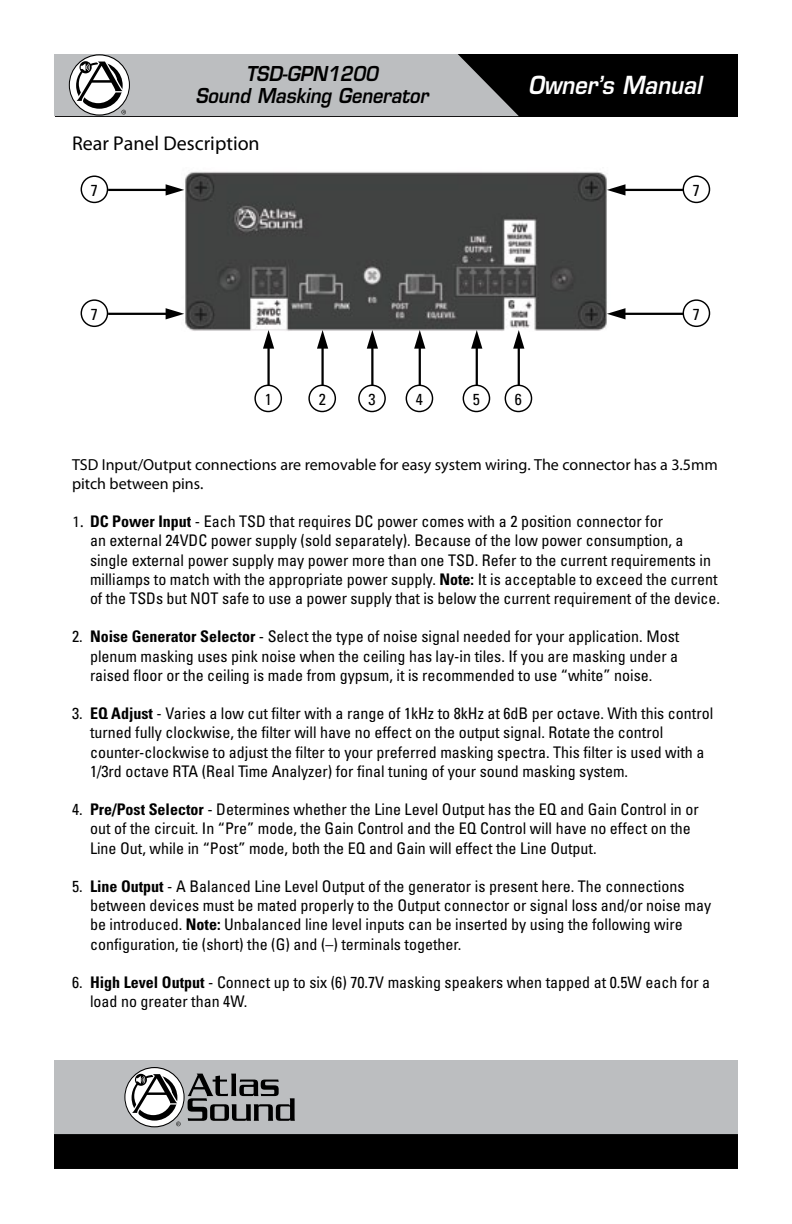
<style>
.page{position:relative;width:792px;height:1224px;background:#fff}
.page>*{position:absolute;margin:0;border:0;box-sizing:border-box;transform-origin:0 0}
.t1{font:italic 600 24.2px "Eurostile LT Std";color:#fff;scale:.9 1}
.t2{font:italic 600 20px/22px "Eurostile LT Std";color:#000;text-align:center;scale:.9 1}
.t3{font:700 condensed 20px "Univers";color:#000}
.t4{font:condensed 16px/19.2px "Univers";color:#000}
.s1{font-weight:700}
</style>
<div class="page">
<div style="left:56px;top:54px;width:682px;height:62px;background:#000"></div>
<svg style="left:54px;top:54px;width:465px;height:62px"></svg>
<div style="left:54px;top:1060px;width:684px;height:109px;background:#bcbec0"></div>
<div style="left:54px;top:1134px;width:684px;height:35px;background:#000"></div>
<svg style="left:188px;top:1074px;width:107px;height:47px"></svg>
<svg style="left:124px;top:1067px;width:61px;height:60px"></svg>
<svg style="left:125px;top:1068px;width:59px;height:58px"></svg>
<svg style="left:131px;top:1073px;width:50px;height:53px"></svg>
<img style="left:185px;top:171px;width:422px;height:160px">
<div style="left:254px;top:385px;width:28px;height:27px;border:1px solid #000;border-radius:50%"></div>
<div style="left:308px;top:385px;width:28px;height:27px;border:1px solid #000;border-radius:50%"></div>
<div style="left:358px;top:385px;width:28px;height:27px;border:1px solid #000;border-radius:50%"></div>
<div style="left:406px;top:385px;width:27px;height:27px;border:1px solid #000;border-radius:50%"></div>
<div style="left:463px;top:385px;width:27px;height:27px;border:1px solid #000;border-radius:50%"></div>
<div style="left:505px;top:385px;width:27px;height:27px;border:1px solid #000;border-radius:50%"></div>
<svg style="left:263px;top:330px;width:11px;height:55px"></svg>
<svg style="left:317px;top:330px;width:11px;height:55px"></svg>
<svg style="left:367px;top:330px;width:11px;height:55px"></svg>
<svg style="left:414px;top:330px;width:11px;height:55px"></svg>
<svg style="left:471px;top:330px;width:11px;height:55px"></svg>
<svg style="left:513px;top:330px;width:11px;height:55px"></svg>
<div style="left:683px;top:175px;width:27px;height:28px;border:1px solid #000;border-radius:50%"></div>
<svg style="left:607px;top:184px;width:76px;height:12px"></svg>
<div style="left:81px;top:175px;width:27px;height:28px;border:1px solid #000;border-radius:50%"></div>
<svg style="left:108px;top:184px;width:76px;height:12px"></svg>
<div style="left:81px;top:299px;width:27px;height:28px;border:1px solid #000;border-radius:50%"></div>
<svg style="left:108px;top:308px;width:76px;height:11px"></svg>
<div style="left:683px;top:299px;width:27px;height:28px;border:1px solid #000;border-radius:50%"></div>
<svg style="left:607px;top:308px;width:76px;height:11px"></svg>
<p class="t2" style="left:195px;top:63px;width:260px">TSD-GPN1200<br>Sound Masking Generator</p>
<p class="t3" style="left:72px;top:131px;width:189px">Rear Panel Description</p>
<h1 class="t1" style="left:528px;top:70px;width:194px">Owner’s Manual</h1>
<p class="t4" style="left:91px;top:180px;width:9px">7</p>
<p class="t4" style="left:693px;top:180px;width:9px">7</p>
<p class="t4" style="left:91px;top:304px;width:9px">7</p>
<p class="t4" style="left:693px;top:304px;width:9px">7</p>
<p class="t4" style="left:265px;top:389px;width:9px">1</p>
<p class="t4" style="left:319px;top:389px;width:9px">2</p>
<p class="t4" style="left:368px;top:389px;width:9px">3</p>
<p class="t4" style="left:416px;top:389px;width:9px">4</p>
<p class="t4" style="left:473px;top:389px;width:9px">5</p>
<p class="t4" style="left:515px;top:389px;width:9px">6</p>
<p class="t4" style="left:72px;top:454px;width:647px">TSD Input/Output connections are removable for easy system wiring. The connector has a 3.5mm pitch between pins.</p>
<p class="t4" style="left:90px;top:512px;width:632px;text-indent:-18px">1. <span class="s1">DC Power Input</span> - Each TSD that requires DC power comes with a 2 position connector for<br>an external 24VDC power supply (sold separately). Because of the low power consumption, a single external power supply may power more than one TSD. Refer to the current requirements in milliamps to match with the appropriate power supply. <span class="s1">Note:</span> It is acceptable to exceed the current of the TSDs but NOT safe to use a power supply that is below the current requirement of the device.</p>
<p class="t4" style="left:90px;top:627px;width:591px;text-align:justify;text-indent:-18px">2. <span class="s1">Noise Generator Selector</span> - Select the type of noise signal needed for your application. Most plenum masking uses pink noise when the ceiling has lay-in tiles. If you are masking under a raised floor or the ceiling is made from gypsum, it is recommended to use “white” noise.</p>
<p class="t4" style="left:90px;top:704px;width:625px;text-indent:-18px">3. <span class="s1">EQ Adjust</span> - Varies a low cut filter with a range of 1kHz to 8kHz at 6dB per octave. With this control turned fully clockwise, the filter will have no effect on the output signal. Rotate the control counter-clockwise to adjust the filter to your preferred masking spectra. This filter is used with a 1/3rd octave RTA (Real Time Analyzer) for final tuning of your sound masking system.</p>
<p class="t4" style="left:90px;top:800px;width:610px;text-indent:-18px">4. <span class="s1">Pre/Post Selector</span> - Determines whether the Line Level Output has the EQ and Gain Control in or out of the circuit. In “Pre” mode, the Gain Control and the EQ Control will have no effect on the<br>Line Out, while in “Post” mode, both the EQ and Gain will effect the Line Output.</p>
<p class="t4" style="left:90px;top:876px;width:623px;text-indent:-18px">5. <span class="s1">Line Output</span> - A Balanced Line Level Output of the generator is present here. The connections between devices must be mated properly to the Output connector or signal loss and/or noise may be introduced. <span class="s1">Note:</span> Unbalanced line level inputs can be inserted by using the following wire configuration, tie (short) the (G) and (–) terminals together.</p>
<p class="t4" style="left:90px;top:972px;width:622px;text-indent:-18px">6. <span class="s1">High Level Output</span> - Connect up to six (6) 70.7V masking speakers when tapped at 0.5W each for a load no greater than 4W.</p>
</div>
